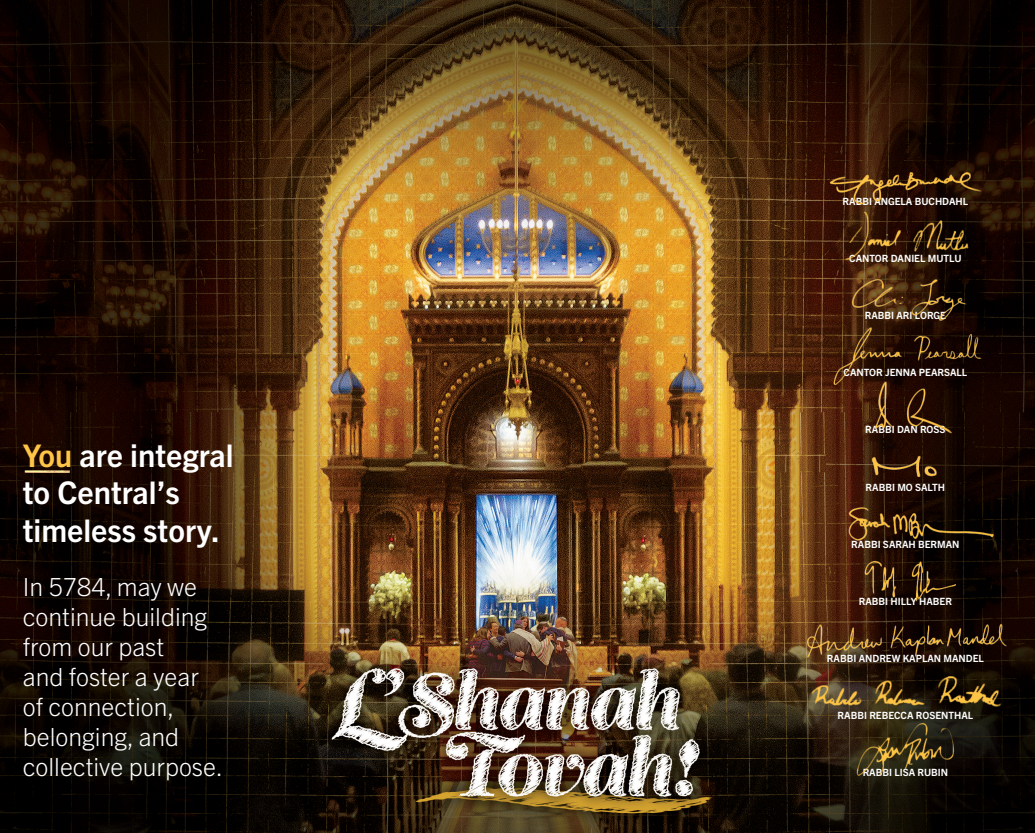
<style>
.page{position:relative;width:1035px;height:833px;background:#fff}
.page>*{position:absolute;margin:0;border:0;box-sizing:border-box;transform-origin:0 0}
.t1{font:700 31.25px/37.5px "Trade Gothic Next LT Pro";color:#fff}
.t2{font:300 25px/30px "Trade Gothic Next LT Pro";color:#fff}
.t3{font:700 10px "Trade Gothic Next LT Pro";color:#fff}
.s1{color:#fec547}
</style>
<div class="page">
<img style="left:0;top:0;width:1035px;height:832px">
<img style="left:808px;top:172px;width:204px;height:603px">
<p class="t1" style="left:23px;top:434px;width:212px"><span class="s1">You</span> are integral</p>
<p class="t1" style="left:23px;top:472px;width:198px">to Central’s timeless story.</p>
<p class="t2" style="left:23px;top:569px;width:202px">In 5784, may we continue building from our past<br>and foster a year of connection, belonging, and collective purpose.</p>
<p class="t3" style="left:843px;top:195px;width:127px">RABBI ANGELA BUCHDAHL</p>
<p class="t3" style="left:849px;top:252px;width:114px">CANTOR DANIEL MUTLU</p>
<p class="t3" style="left:865px;top:309px;width:83px">RABBI ARI LORGE</p>
<p class="t3" style="left:844px;top:366px;width:125px">CANTOR JENNA PEARSALL</p>
<p class="t3" style="left:865px;top:423px;width:82px">RABBI DAN ROSS</p>
<p class="t3" style="left:866px;top:480px;width:81px">RABBI MO SALTH</p>
<p class="t3" style="left:851px;top:537px;width:110px">RABBI SARAH BERMAN</p>
<p class="t3" style="left:859px;top:594px;width:95px">RABBI HILLY HABER</p>
<p class="t3" style="left:827px;top:651px;width:158px">RABBI ANDREW KAPLAN MANDEL</p>
<p class="t3" style="left:838px;top:708px;width:137px">RABBI REBECCA ROSENTHAL</p>
<p class="t3" style="left:863px;top:765px;width:87px">RABBI LISA RUBIN</p>
</div>
